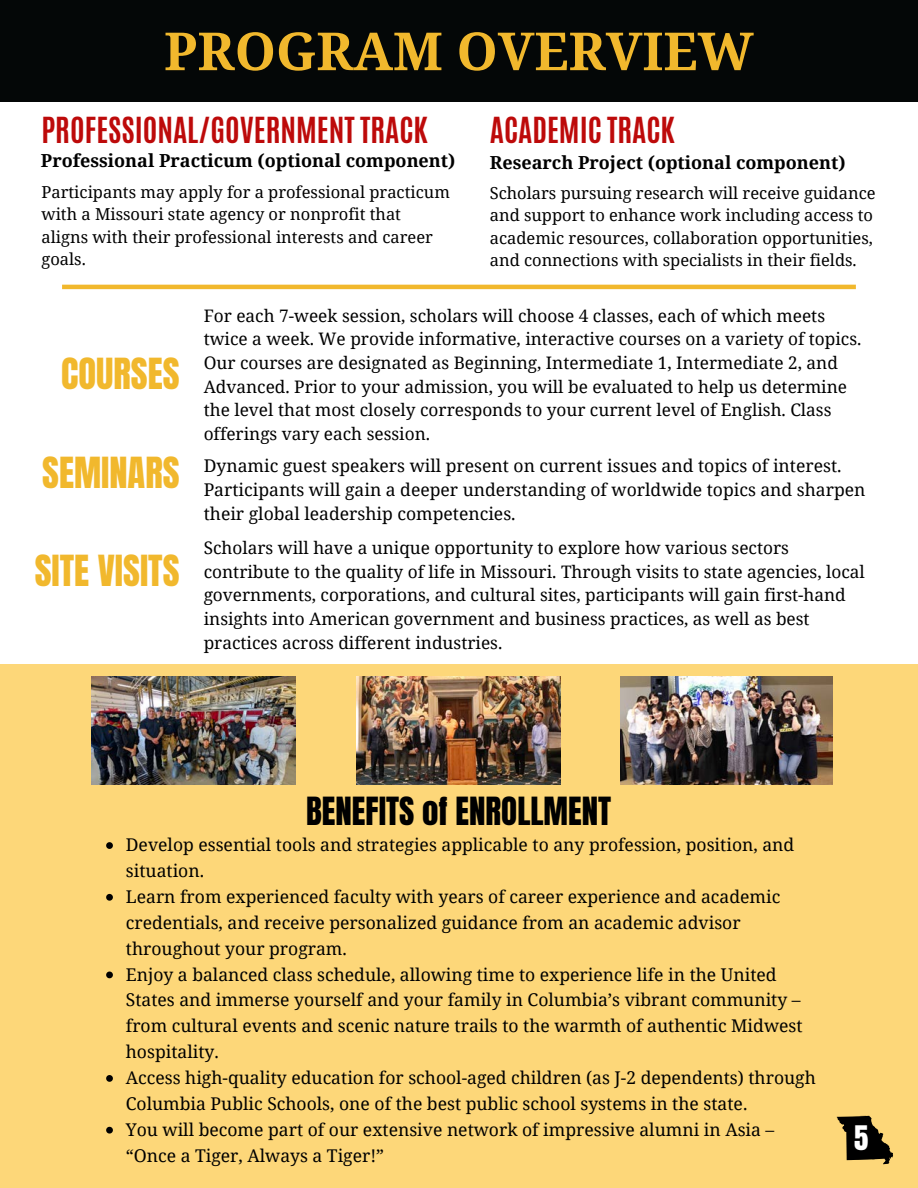
<style>
.page{position:relative;width:918px;height:1188px;background:#fff}
.page>*{position:absolute;margin:0;border:0;box-sizing:border-box;transform-origin:0 0}
.t1{font:700 52.5px "Noto Serif";color:#f1b82d}
.t2{font:36.45px "Anton";color:#f1b82d}
.t3{font:33px "Anton";color:#000}
.t4{font:700 30px "Antonio";color:#bd0a0a}
.t5{font:28.8px "Anton";color:#fff}
.t6{font:700 18px "Noto Serif";color:#000}
.t7{font:17.55px/25.8px "Noto Serif";color:#000}
.t8{font:17.25px/23.7px "Noto Serif";color:#000}
.t9{font:16.5px/22.5px "Noto Serif";color:#000}
</style>
<div class="page">
<div style="left:0;top:664px;width:918px;height:524px;background:#fdd779"></div>
<svg style="left:837px;top:1116px;width:56px;height:48px"></svg>
<svg style="left:106px;top:842px;width:7px;height:7px"></svg>
<svg style="left:106px;top:894px;width:7px;height:7px"></svg>
<svg style="left:106px;top:972px;width:7px;height:6px"></svg>
<svg style="left:106px;top:1075px;width:7px;height:7px"></svg>
<svg style="left:106px;top:1127px;width:7px;height:7px"></svg>
<img style="left:357px;top:677px;width:204px;height:108px">
<img style="left:621px;top:677px;width:211px;height:108px">
<div style="left:0;top:0;width:918px;height:101px;background:#040707"></div>
<hr style="left:62px;top:285px;width:794px;height:4px;background:#f1b82d">
<img style="left:92px;top:677px;width:203px;height:108px">
<p class="t1" style="left:164px;top:14px;width:591px">PROGRAM OVERVIEW</p>
<p class="t4" style="left:42px;top:109px;width:388px">PROFESSIONAL/GOVERNMENT TRACK</p>
<p class="t4" style="left:490px;top:109px;width:187px">ACADEMIC TRACK</p>
<p class="t6" style="left:41px;top:148px;width:416px">Professional Practicum (optional component)</p>
<h3 class="t6" style="left:490px;top:150px;width:357px">Research Project (optional component)</h3>
<p class="t9" style="left:490px;top:181px;width:387px">Scholars pursuing research will receive guidance and support to enhance work including access to academic resources, collaboration opportunities, and connections with specialists in their fields.</p>
<p class="t9" style="left:42px;top:180px;width:410px">Participants may apply for a professional practicum with a Missouri state agency or nonprofit that aligns with their professional interests and career goals.</p>
<h2 class="t2" style="left:61px;top:348px;width:120px">COURSES</h2>
<h2 class="t2" style="left:42px;top:446px;width:139px">SEMINARS</h2>
<h2 class="t2" style="left:35px;top:544px;width:146px">SITE VISITS</h2>
<p class="t8" style="left:204px;top:303px;width:659px">For each 7-week session, scholars will choose 4 classes, each of which meets twice a week. We provide informative, interactive courses on a variety of topics.<br>Our courses are designated as Beginning, Intermediate 1, Intermediate 2, and Advanced. Prior to your admission, you will be evaluated to help us determine the level that most closely corresponds to your current level of English. Class offerings vary each session.</p>
<p class="t7" style="left:204px;top:453px;width:663px;line-height:24.2px">Dynamic guest speakers will present on current issues and topics of interest.<br>Participants will gain a deeper understanding of worldwide topics and sharpen their global leadership competencies.</p>
<p class="t8" style="left:204px;top:536px;width:663px">Scholars will have a unique opportunity to explore how various sectors contribute to the quality of life in Missouri. Through visits to state agencies, local governments, corporations, and cultural sites, participants will gain first-hand insights into American government and business practices, as well as best practices across different industries.</p>
<p class="t3" style="left:306px;top:788px;width:307px">BENEFITS of ENROLLMENT</p>
<h1 class="t7" style="left:126px;top:831px;width:670px">Develop essential tools and strategies applicable to any profession, position, and situation.</h1>
<h4 class="t7" style="left:126px;top:883px;width:656px">Learn from experienced faculty with years of career experience and academic credentials, and receive personalized guidance from an academic advisor throughout your program.</h4>
<h5 class="t7" style="left:126px;top:961px;width:678px">Enjoy a balanced class schedule, allowing time to experience life in the United States and immerse yourself and your family in Columbia’s vibrant community – from cultural events and scenic nature trails to the warmth of authentic Midwest hospitality.</h5>
<h4 class="t7" style="left:126px;top:1064px;width:692px">Access high-quality education for school-aged children (as J-2 dependents) through<br>Columbia Public Schools, one of the best public school systems in the state.</h4>
<h5 class="t7" style="left:126px;top:1116px;width:650px">You will become part of our extensive network of impressive alumni in Asia – “Once a Tiger, Always a Tiger!”</h5>
<p class="t5" style="left:854px;top:1118px;width:16px">5</p>
</div>
